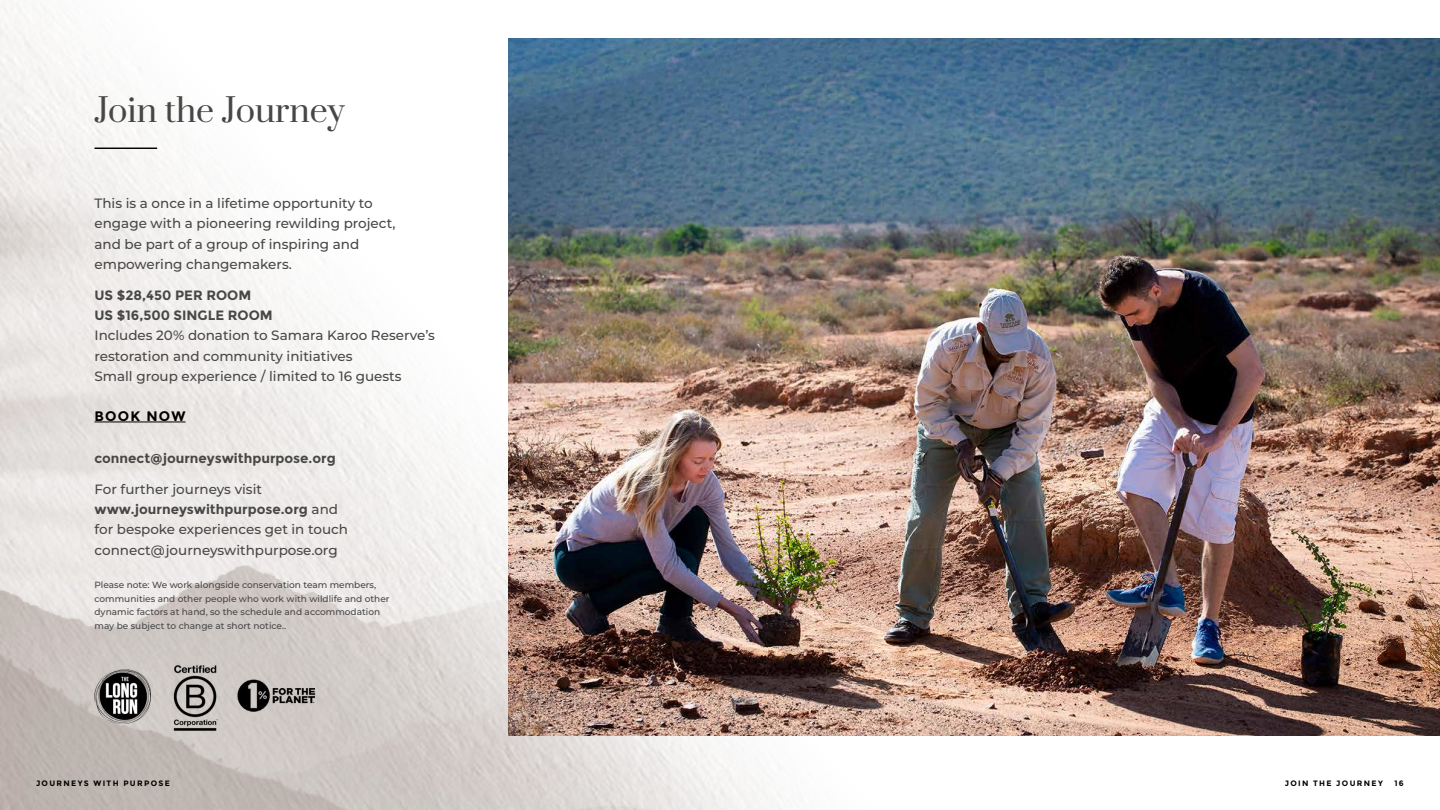
<style>
.page{position:relative;width:1440px;height:810px;background:#fff}
.page>*{position:absolute;margin:0;border:0;box-sizing:border-box;transform-origin:0 0}
.t1{font:32.25px "Prata";color:#474746}
.t2{font:700 13.8px "Montserrat";letter-spacing:.09em;color:#000}
.t3{font:500 13.5px/20.2px "Montserrat";color:#474746}
.t4{font:700 13.5px "Montserrat";color:#474746}
.t5{font:500 9px/13.5px "Montserrat";color:#474746}
.t6{font:700 7.8px "Montserrat";letter-spacing:.17em;color:#000}
.s1{font-weight:500}
</style>
<div class="page">
<img style="left:0;top:5px;width:1440px;height:143px">
<img style="left:0;top:148px;width:782px;height:662px">
<hr style="left:94px;top:148px;width:63px;height:1px;background:#000">
<img style="left:508px;top:39px;width:932px;height:697px">
<hr style="left:94px;top:422px;width:92px;height:1px;background:#000">
<img style="left:95px;top:669px;width:55px;height:54px">
<img style="left:238px;top:679px;width:76px;height:33px">
<img style="left:163px;top:659px;width:71px;height:77px">
<p class="t1" style="left:94px;top:90px;width:252px">Join the Journey</p>
<p class="t3" style="left:94px;top:193px;width:303px">This is a once in a lifetime opportunity to engage with a pioneering rewilding project, and be part of a group of inspiring and empowering changemakers.</p>
<p class="t4" style="left:94px;top:287px;width:158px">US $28,450 PER ROOM</p>
<p class="t4" style="left:94px;top:307px;width:180px">US $16,500 SINGLE ROOM</p>
<p class="t3" style="left:94px;top:325px;width:342px">Includes 20% donation to Samara Karoo Reserve’s restoration and community initiatives</p>
<p class="t3" style="left:94px;top:365px;width:309px">Small group experience / limited to 16 guests</p>
<p class="t2" style="left:94px;top:408px;width:93px">BOOK NOW</p>
<p class="t4" style="left:94px;top:450px;width:243px">connect@journeyswithpurpose.org</p>
<p class="t3" style="left:94px;top:478px;width:169px">For further journeys visit</p>
<p class="t4" style="left:94px;top:501px;width:245px">www.journeyswithpurpose.org <span class="s1">and</span></p>
<p class="t3" style="left:94px;top:519px;width:255px">for bespoke experiences get in touch</p>
<p class="t3" style="left:94px;top:539px;width:245px">connect@journeyswithpurpose.org</p>
<p class="t5" style="left:94px;top:578px;width:297px">Please note: We work alongside conservation team members, communities and other people who work with wildlife and other dynamic factors at hand, so the schedule and accommodation may be subject to change at short notice..</p>
<p class="t6" style="left:36px;top:779px;width:135px">JOURNEYS WITH PURPOSE</p>
<p class="t6" style="left:1285px;top:779px;width:100px">JOIN THE JOURNEY</p>
<p class="t6" style="left:1394px;top:779px;width:11px">16</p>
</div>
